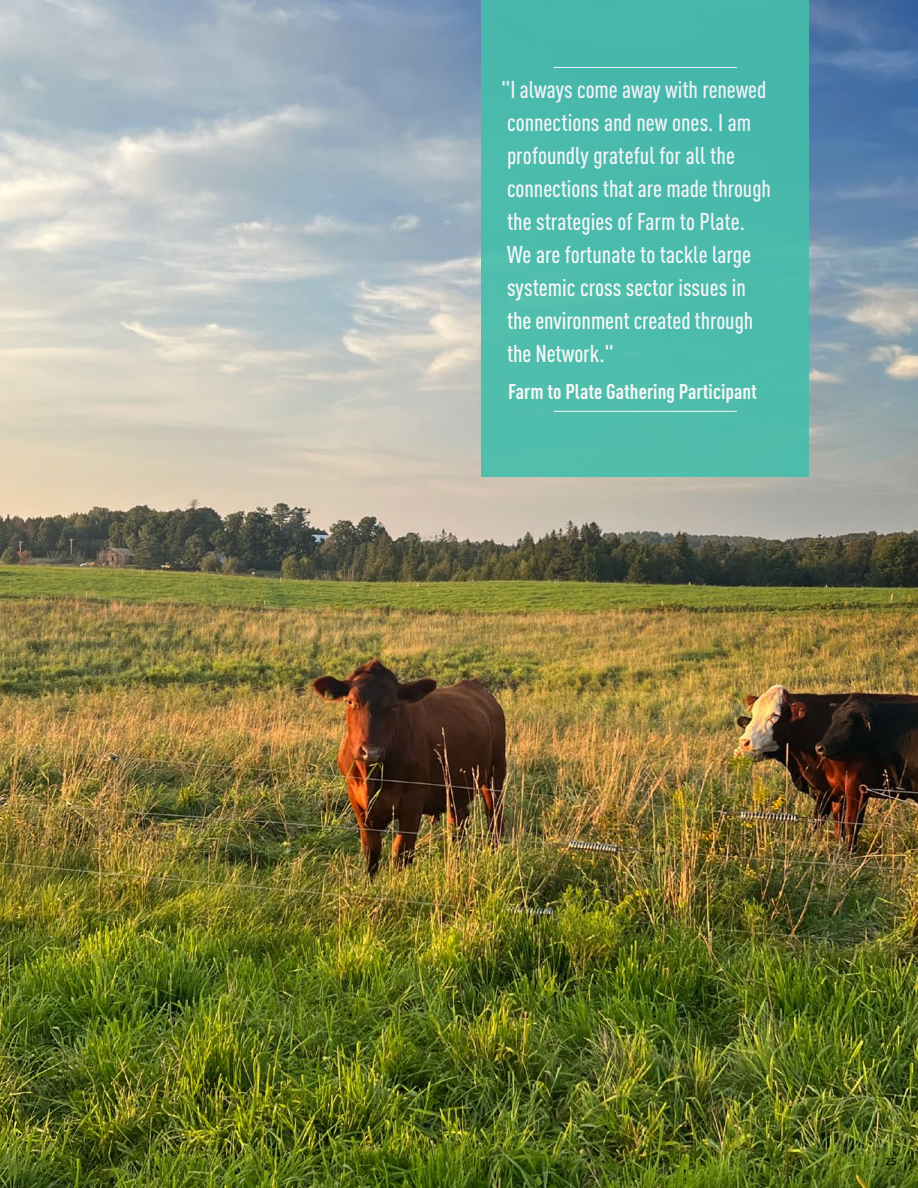
<style>
.page{position:relative;width:918px;height:1188px;background:#fff}
.page>*{position:absolute;margin:0;border:0;box-sizing:border-box;transform-origin:0 0}
.t1{font:500 24px/33px "DIN Cond";letter-spacing:-.005em;color:#fff}
.t2{font:700 21px "DIN Cond";color:#fff}
.t3{font:500 10.5px "Whitney";color:#000}
</style>
<div class="page">
<img style="left:0;top:0;width:918px;height:1188px">
<div style="left:482px;top:0;width:327px;height:477px;background:#4bbbac"></div>
<hr style="left:554px;top:67px;width:183px;height:1px;background:#fff">
<hr style="left:554px;top:411px;width:183px;height:1px;background:#fff">
<p class="t1" style="left:501px;top:72px;width:272px">"I always come away with renewed connections and new ones. I am profoundly grateful for all the connections that are made through the strategies of Farm to Plate.<br>We are fortunate to tackle large systemic cross sector issues in<br>the environment created through the Network."</p>
<p class="t2" style="left:508px;top:379px;width:250px">Farm to Plate Gathering Participant</p>
<p class="t3" style="left:885px;top:1155px;width:13px">25</p>
</div>
